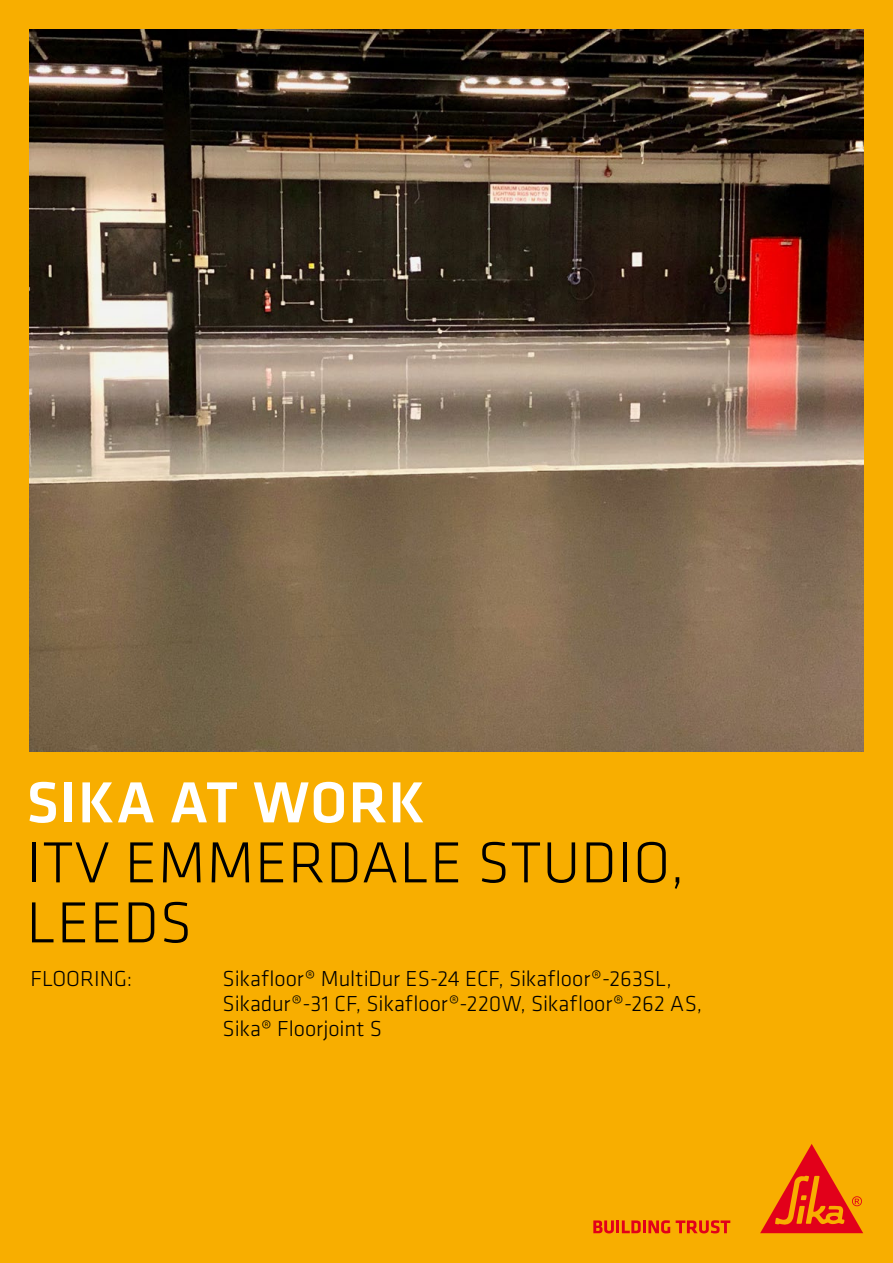
<style>
.page{position:relative;width:893px;height:1263px;background:#f8ae00}
.page>*{position:absolute;margin:0;border:0;box-sizing:border-box;transform-origin:0 0}
.t1{font:300 60px/60px "Klavika";letter-spacing:.015em;color:#000}
.t2{font:500 60px "Klavika";letter-spacing:.015em;color:#fff}
.t3{font:300 22.5px/24.8px "Klavika";color:#000}
</style>
<div class="page">
<svg style="left:593px;top:1220px;width:77px;height:13px"></svg>
<svg style="left:676px;top:1220px;width:54px;height:13px"></svg>
<svg style="left:760px;top:1144px;width:103px;height:89px"></svg>
<img style="left:30px;top:30px;width:833px;height:722px">
<h1 class="t2" style="left:27px;top:762px;width:400px">SIKA AT WORK</h1>
<h1 class="t1" style="left:27px;top:832px;width:660px">ITV EMMERDALE STUDIO,<br>LEEDS</h1>
<p class="t3" style="left:31px;top:966px;width:103px">FLOORING:</p>
<p class="t3" style="left:223px;top:966px;width:481px">Sikafloor® MultiDur ES-24 ECF, Sikafloor®-263SL,<br>Sikadur®-31 CF, Sikafloor®-220W, Sikafloor®-262 AS,<br>Sika® Floorjoint S</p>
</div>
